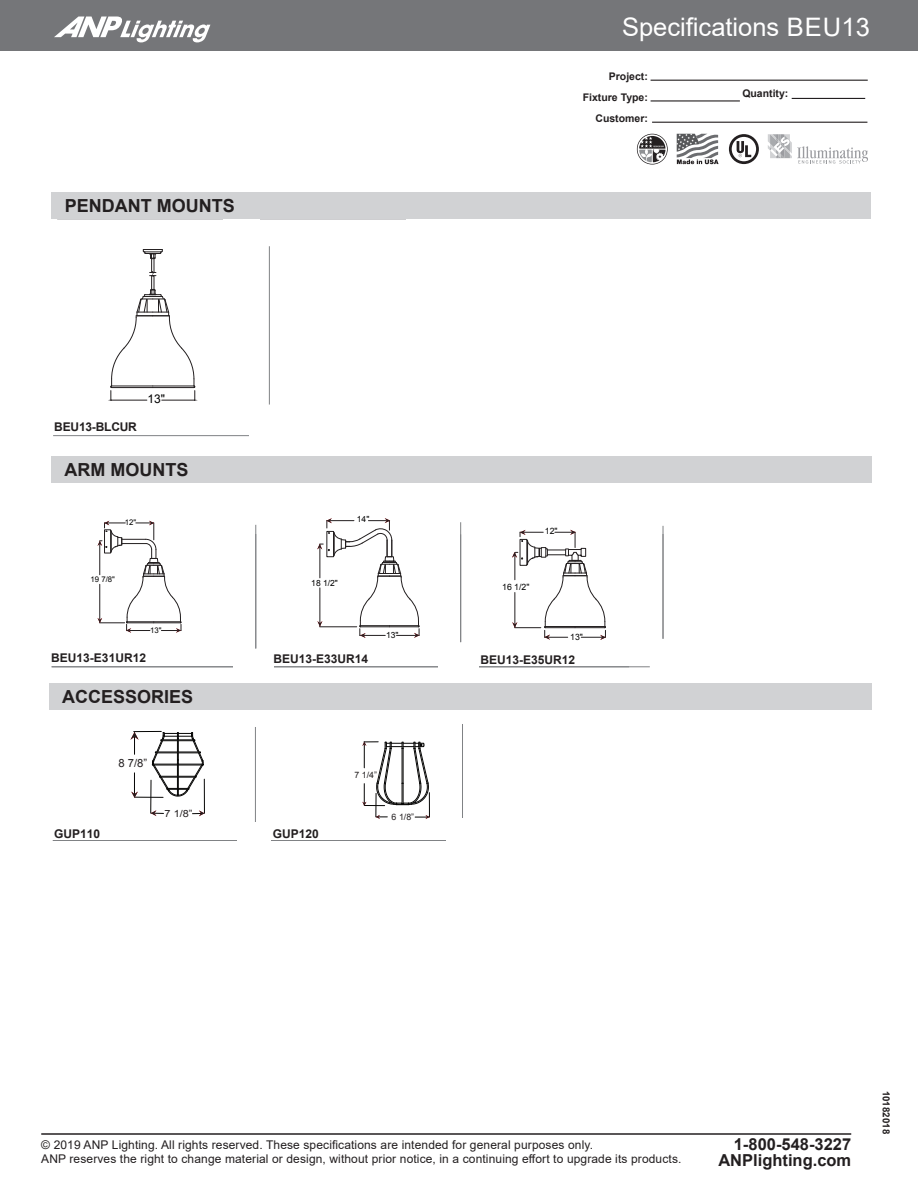
<style>
.page{position:relative;width:918px;height:1188px;background:#fff}
.page>*{position:absolute;margin:0;border:0;box-sizing:border-box;transform-origin:0 0}
.t1{font:25.5px "Arial";color:#fff}
.Select_Option_Header{font:700 18px "Arial";color:#231f20}
.t2{font:700 16.5px/16.5px "Arial";color:#231f20;text-align:right}
.t3{font:12px/13.5px "Arial";letter-spacing:.01em;color:#231f20}
.Main_Copy_with_1st_W{font:700 12px "Arial";color:#231f20}
.t4{font:12px "Arial";color:#000}
.t5{font:11.25px "Arial";color:#231f20}
.t6{font:700 10.5px/21px "Arial";color:#231f20;text-align:right}
.t7{font:9.9px "Arial";color:#231f20;scale:1.1 1}
.t8{font:700 9.75px "Arial";color:#231f20}
.t9{font:8.85px "Arial";color:#231f20}
.t10{font:8.7px "Arial";color:#000}
.t11{font:8.55px "Arial";color:#000}
.t12{font:7.8px "Arial";color:#000}
</style>
<div class="page">
<div style="left:0;top:0;width:918px;height:51px;background:#757679"></div>
<hr style="left:651px;top:80px;width:217px;height:1px;background:#231f20">
<hr style="left:651px;top:100px;width:89px;height:2px;background:#231f20">
<hr style="left:652px;top:122px;width:215px;height:1px;background:#231f20">
<hr style="left:792px;top:98px;width:73px;height:1px;background:#231f20">
<svg style="left:54px;top:17px;width:156px;height:25px"></svg>
<hr style="left:41px;top:1133px;width:810px;height:2px;background:#231f20">
<svg style="left:729px;top:134px;width:30px;height:30px"></svg>
<div style="left:637px;top:134px;width:30px;height:30px;background:#787576;border-radius:50%"></div>
<svg style="left:637px;top:134px;width:31px;height:31px"></svg>
<svg style="left:638px;top:134px;width:29px;height:30px"></svg>
<svg style="left:639px;top:136px;width:27px;height:26px"></svg>
<svg style="left:677px;top:134px;width:42px;height:30px"></svg>
<svg style="left:768px;top:134px;width:100px;height:30px"></svg>
<hr style="left:57px;top:219px;width:358px;height:1px;background:#808285">
<hr style="left:53px;top:435px;width:200px;height:1px;background:#808285">
<hr style="left:269px;top:246px;width:1px;height:159px;background:#808285">
<div style="left:223px;top:206px;width:37px;height:37px;background:#fff"></div>
<div style="left:249px;top:407px;width:37px;height:37px;background:#fff"></div>
<hr style="left:52px;top:667px;width:598px;height:1px;background:#808285">
<div style="left:407px;top:206px;width:36px;height:37px;background:#fff"></div>
<hr style="left:460px;top:522px;width:1px;height:120px;background:#808285">
<hr style="left:255px;top:525px;width:1px;height:123px;background:#808285">
<hr style="left:663px;top:526px;width:1px;height:113px;background:#808285">
<div style="left:438px;top:643px;width:41px;height:41px;background:#fff"></div>
<div style="left:233px;top:649px;width:41px;height:41px;background:#fff"></div>
<div style="left:51px;top:192px;width:819px;height:27px;background:#d1d2d4"></div>
<div style="left:51px;top:456px;width:821px;height:27px;background:#d1d2d4"></div>
<hr style="left:53px;top:840px;width:397px;height:1px;background:#808285">
<hr style="left:462px;top:724px;width:1px;height:96px;background:#808285">
<hr style="left:255px;top:727px;width:1px;height:97px;background:#808285">
<div style="left:238px;top:822px;width:33px;height:33px;background:#fff"></div>
<div style="left:446px;top:819px;width:35px;height:35px;background:#fff"></div>
<div style="left:49px;top:683px;width:823px;height:27px;background:#d1d2d4"></div>
<svg style="left:110px;top:249px;width:86px;height:152px"></svg>
<svg style="left:97px;top:521px;width:85px;height:112px"></svg>
<svg style="left:317px;top:518px;width:103px;height:120px"></svg>
<svg style="left:512px;top:530px;width:94px;height:110px"></svg>
<hr style="left:150px;top:780px;width:1px;height:33px;background:#050504">
<hr style="left:204px;top:779px;width:1px;height:34px;background:#050504">
<svg style="left:192px;top:810px;width:12px;height:6px"></svg>
<svg style="left:151px;top:810px;width:13px;height:6px"></svg>
<svg style="left:130px;top:731px;width:74px;height:67px"></svg>
<svg style="left:362px;top:742px;width:68px;height:77px"></svg>
<h1 class="t1" style="left:622px;top:10px;width:249px">Specifications BEU13</h1>
<p class="Select_Option_Header" style="left:65px;top:193px;width:171px">PENDANT MOUNTS</p>
<p class="t4" style="left:147px;top:391px;width:19px">13"</p>
<p class="Main_Copy_with_1st_W" style="left:54px;top:418px;width:84px">BEU13-BLCUR</p>
<p class="Select_Option_Header" style="left:65px;top:457px;width:125px">ARM MOUNTS</p>
<p class="t12" style="left:125px;top:517px;width:13px">12"</p>
<p class="t12" style="left:91px;top:575px;width:26px">19 7/8"</p>
<p class="t12" style="left:150px;top:625px;width:13px">13"</p>
<p class="t11" style="left:357px;top:514px;width:14px">14"</p>
<p class="t11" style="left:311px;top:577px;width:28px">18 1/2"</p>
<p class="t11" style="left:386px;top:629px;width:14px">13"</p>
<p class="t6" style="left:583px;top:66px;width:67px">Project:<br>Fixture Type:<br>Customer:</p>
<p class="t10" style="left:545px;top:526px;width:14px">12"</p>
<p class="t10" style="left:502px;top:581px;width:29px">16 1/2"</p>
<p class="t10" style="left:570px;top:631px;width:14px">13"</p>
<p class="Main_Copy_with_1st_W" style="left:51px;top:649px;width:96px">BEU13-E31UR12</p>
<p class="Main_Copy_with_1st_W" style="left:274px;top:650px;width:96px">BEU13-E33UR14</p>
<p class="Main_Copy_with_1st_W" style="left:481px;top:652px;width:96px">BEU13-E35UR12</p>
<p class="Select_Option_Header" style="left:62px;top:684px;width:133px">ACCESSORIES</p>
<p class="t5" style="left:118px;top:756px;width:30px">8 7/8”</p>
<p class="t7" style="left:165px;top:807px;width:27px">7 1/8”</p>
<p class="Main_Copy_with_1st_W" style="left:54px;top:826px;width:48px">GUP110</p>
<p class="Main_Copy_with_1st_W" style="left:273px;top:826px;width:48px">GUP120</p>
<p class="t9" style="left:355px;top:769px;width:24px">7 1/4”</p>
<p class="t9" style="left:392px;top:811px;width:24px">6 1/8”</p>
<p class="t6" style="left:742px;top:83px;width:48px">Quantity:</p>
<p class="t3" style="left:41px;top:1138px;width:642px">© 2019 ANP Lighting. All rights reserved. These specifications are intended for general purposes only.<br>ANP reserves the right to change material or design, without prior notice, in a continuing effort to upgrade its products.</p>
<h3 class="t2" style="left:718px;top:1136px;width:134px">1-800-548-3227<br>ANPlighting.com</h3>
<p class="t8" style="left:893px;top:1091px;width:45px;rotate:90deg">10182018</p>
</div>
